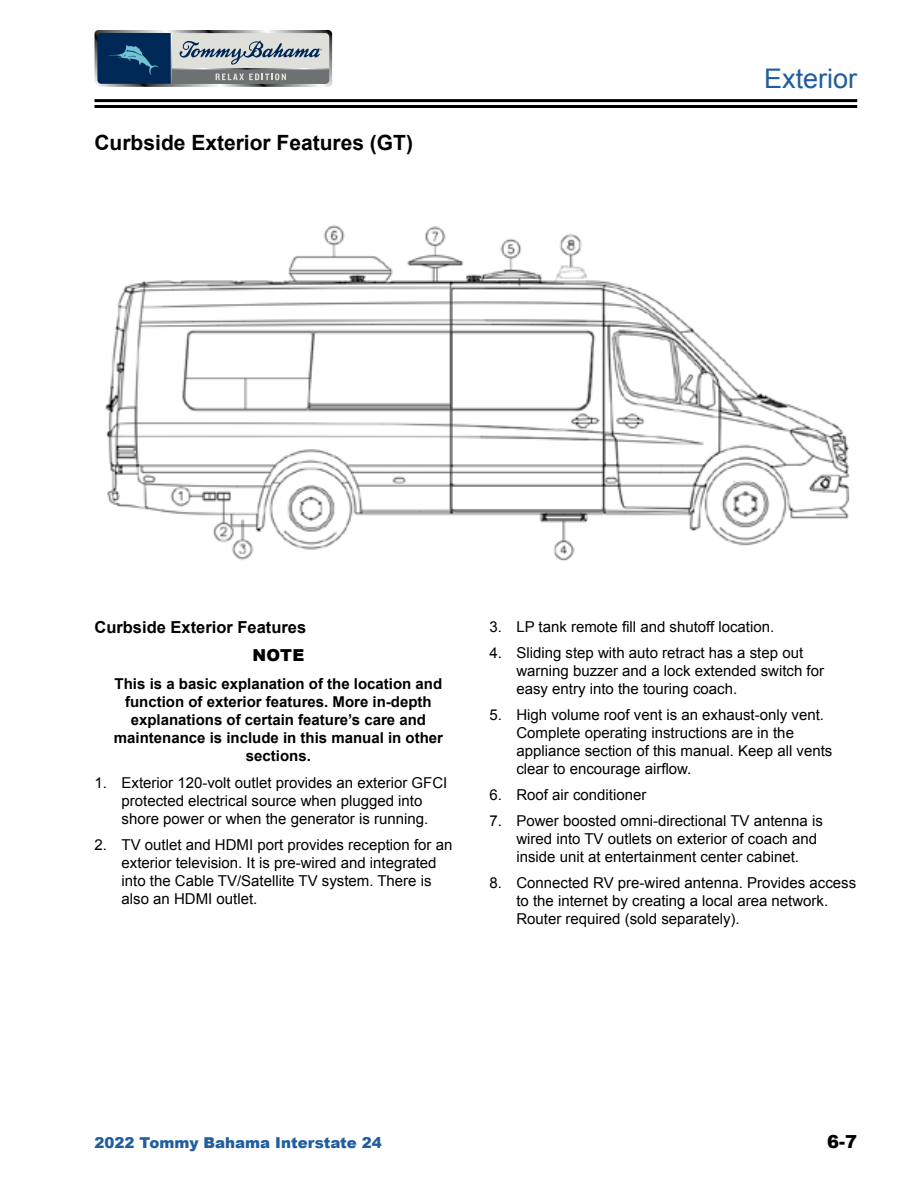
<style>
.page{position:relative;width:918px;height:1188px;background:#fff}
.page>*{position:absolute;margin:0;border:0;box-sizing:border-box;transform-origin:0 0}
.t1{font:27px "Arial";color:#215e9e}
.t2{font:700 21px "Arial";color:#000}
.t3{font:900 18px "Arial";color:#000}
.t4{font:700 16.5px "Arial";color:#000}
.t5{font:900 16.5px "Arial";color:#000}
.t6{font:15px/18px "Arial";color:#000}
.t7{font:700 15px/18px "Arial";color:#000;text-align:center}
.t8{font:900 15px "Arial";color:#215e9e}
</style>
<div class="page">
<hr style="left:94px;top:105px;width:763px;height:3px;background:#000">
<hr style="left:94px;top:99px;width:763px;height:3px;background:#000">
<svg style="left:94px;top:30px;width:238px;height:57px;background:#7b8a97"></svg>
<img style="left:105px;top:225px;width:745px;height:336px">
<h2 class="t2" style="left:94px;top:129px;width:320px">Curbside Exterior Features (GT)</h2>
<h1 class="t1" style="left:764px;top:61px;width:95px">Exterior</h1>
<p class="t4" style="left:94px;top:616px;width:213px">Curbside Exterior Features</p>
<p class="t5" style="left:252px;top:643px;width:54px">NOTE</p>
<p class="t7" style="left:114px;top:676px;width:331px">This is a basic explanation of the location and function of exterior features. More in-depth explanations of certain feature’s care and maintenance is include in this manual in other sections.</p>
<p class="t6" style="left:95px;top:773px;width:354px;text-align:center">1. Exterior 120-volt outlet provides an exterior GFCI protected electrical source when plugged into<br>shore power or when the generator is running.</p>
<p class="t6" style="left:122px;top:836px;width:332px;text-indent:-27px">2. TV outlet and HDMI port provides reception for an exterior television. It is pre-wired and integrated into the Cable TV/Satellite TV system. There is also an HDMI outlet.</p>
<p class="t6" style="left:489px;top:618px;width:286px">3. LP tank remote fill and shutoff location.</p>
<p class="t6" style="left:516px;top:644px;width:309px;text-indent:-27px">4. Sliding step with auto retract has a step out warning buzzer and a lock extended switch for easy entry into the touring coach.</p>
<p class="t6" style="left:516px;top:706px;width:317px;text-indent:-27px">5. High volume roof vent is an exhaust-only vent.<br>Complete operating instructions are in the appliance section of this manual. Keep all vents clear to encourage airflow.</p>
<p class="t6" style="left:489px;top:786px;width:159px">6. Roof air conditioner</p>
<p class="t6" style="left:516px;top:812px;width:308px;text-indent:-27px">7. Power boosted omni-directional TV antenna is wired into TV outlets on exterior of coach and inside unit at entertainment center cabinet.</p>
<p class="t6" style="left:516px;top:874px;width:341px;text-indent:-27px">8. Connected RV pre-wired antenna. Provides access to the internet by creating a local area network.<br>Router required (sold separately).</p>
<p class="t8" style="left:94px;top:1131px;width:289px">2022 Tommy Bahama Interstate 24</p>
<p class="t3" style="left:827px;top:1128px;width:32px">6-7</p>
</div>
